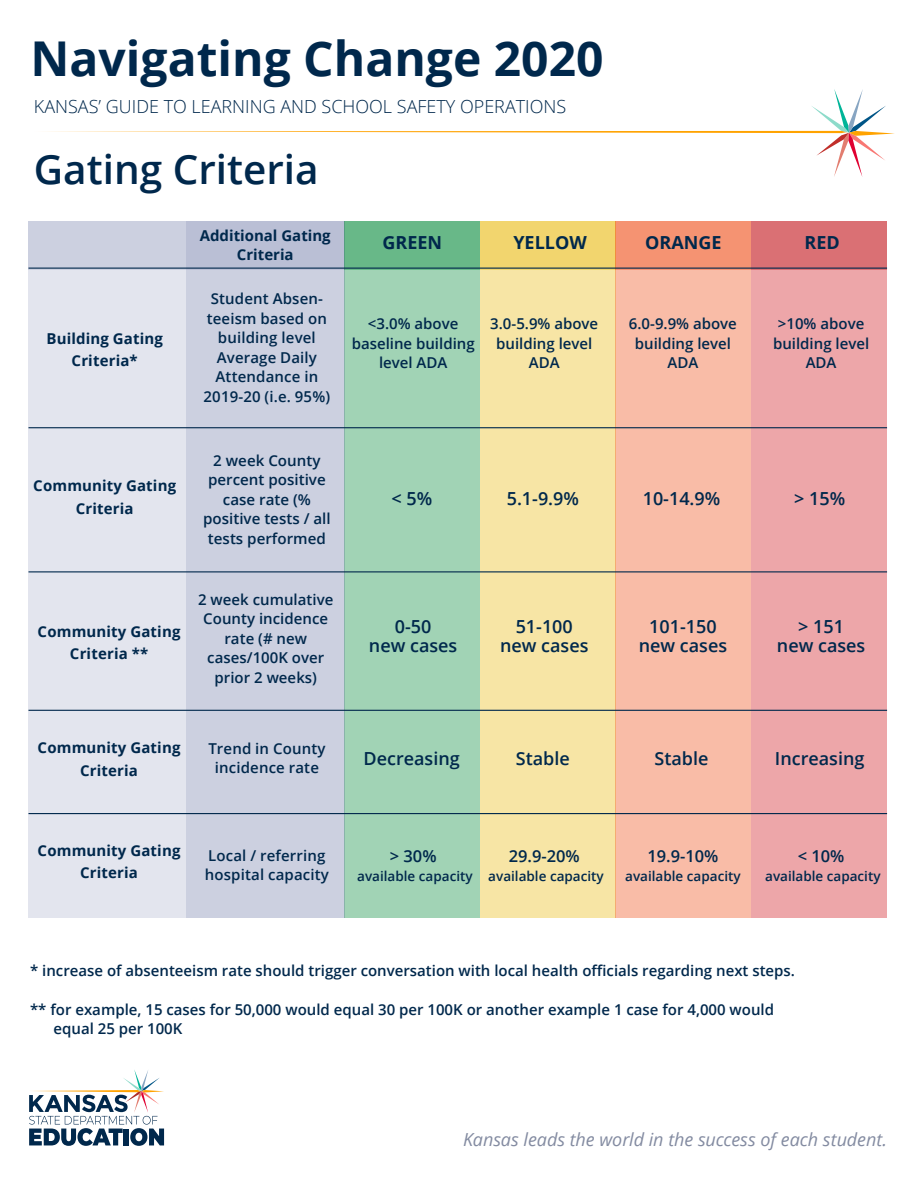
<style>
.page{position:relative;width:918px;height:1188px;background:#fff}
.page>*{position:absolute;margin:0;border:0;box-sizing:border-box;transform-origin:0 0}
.t1{font:700 48px "Open Sans";color:#00284c}
.t2{font:600 40.5px "Open Sans";color:#00284c}
.t3{font:600 18px/19.5px "Open Sans";color:#00284c;text-align:center}
.t4{font:300 18px "Open Sans";color:#00284c}
.t5{font:italic 18px "Open Sans";letter-spacing:-.005em;color:#838ba1}
.t6{font:700 18px "Open Sans";color:#00284c}
.t7{font:600 16.5px "Open Sans";color:#00284c}
.t8{font:600 15px/19.5px "Open Sans";color:#00284c;text-align:center}
.t9{font:700 15px/22.5px "Open Sans";letter-spacing:.01em;color:#00284c;text-align:center}
.t10{font:600 13.5px "Open Sans";color:#00284c}
</style>
<div class="page">
<div style="left:28px;top:221px;width:317px;height:697px;background:#e3e5ee"></div>
<div style="left:345px;top:221px;width:135px;height:697px;background:#a1d3b5"></div>
<div style="left:187px;top:221px;width:158px;height:697px;background:#ccd0e0"></div>
<div style="left:751px;top:221px;width:136px;height:697px;background:#eda6a9"></div>
<div style="left:480px;top:221px;width:136px;height:697px;background:#f7e5a5"></div>
<div style="left:616px;top:221px;width:135px;height:697px;background:#f9bca7"></div>
<svg style="left:29px;top:1070px;width:135px;height:76px"></svg>
<svg style="left:49px;top:89px;width:846px;height:88px"></svg>
<hr style="left:28px;top:427px;width:859px;height:1px;background:#00284c">
<hr style="left:28px;top:571px;width:859px;height:1px;background:#00284c">
<hr style="left:28px;top:710px;width:859px;height:1px;background:#00284c">
<hr style="left:28px;top:813px;width:859px;height:1px;background:#00284c">
<svg style="left:28px;top:221px;width:317px;height:47px;background:#c0c5d8"></svg>
<div style="left:751px;top:221px;width:136px;height:48px;background:#da7074"></div>
<div style="left:345px;top:221px;width:135px;height:48px;background:#68b888"></div>
<div style="left:480px;top:221px;width:136px;height:48px;background:#f2d56e"></div>
<div style="left:616px;top:221px;width:135px;height:48px;background:#f59372"></div>
<hr style="left:28px;top:268px;width:859px;height:1px;background:#00284c">
<h1 class="t1" style="left:31px;top:24px;width:574px">Navigating Change 2020</h1>
<p class="t4" style="left:34px;top:94px;width:534px">KANSAS’ GUIDE TO LEARNING AND SCHOOL SAFETY OPERATIONS</p>
<h2 class="t2" style="left:34px;top:142px;width:286px">Gating Criteria</h2>
<p class="t9" style="left:46px;top:327px;width:118px">Building Gating<br>Criteria*</p>
<p class="t9" style="left:200px;top:225px;width:133px;line-height:19.5px">Additional Gating<br>Criteria</p>
<p class="t6" style="left:513px;top:230px;width:75px">YELLOW</p>
<p class="t6" style="left:645px;top:230px;width:78px">ORANGE</p>
<p class="t6" style="left:805px;top:229px;width:37px">RED</p>
<p class="t6" style="left:383px;top:230px;width:61px">GREEN</p>
<p class="t8" style="left:204px;top:289px;width:128px">Student Absen&shy;teeism based on building level<br>Average Daily<br>Attendance in<br>2019-20 (i.e. 95%)</p>
<p class="t8" style="left:352px;top:314px;width:125px">&lt;3.0% above baseline building level ADA</p>
<p class="t8" style="left:490px;top:314px;width:110px">3.0-5.9% above building level<br>ADA</p>
<p class="t8" style="left:629px;top:314px;width:110px">6.0-9.9% above building level<br>ADA</p>
<p class="t8" style="left:773px;top:314px;width:98px">&gt;10% above building level<br>ADA</p>
<p class="t9" style="left:33px;top:474px;width:144px">Community Gating<br>Criteria</p>
<p class="t8" style="left:203px;top:450px;width:129px">2 week County percent positive case rate (% positive tests / all tests performed</p>
<p class="t9" style="left:38px;top:620px;width:144px">Community Gating<br>Criteria **</p>
<p class="t8" style="left:198px;top:589px;width:137px">2 week cumulative<br>County incidence rate (# new cases/100K over prior 2 weeks)</p>
<p class="t3" style="left:391px;top:488px;width:42px">&lt; 5%</p>
<p class="t3" style="left:507px;top:488px;width:74px">5.1-9.9%</p>
<p class="t3" style="left:643px;top:488px;width:79px">10-14.9%</p>
<p class="t3" style="left:794px;top:488px;width:53px">&gt; 15%</p>
<p class="t3" style="left:369px;top:616px;width:90px">0-50<br>new cases</p>
<p class="t3" style="left:500px;top:616px;width:90px">51-100 new cases</p>
<p class="t3" style="left:639px;top:616px;width:90px">101-150 new cases</p>
<p class="t3" style="left:777px;top:616px;width:90px">&gt; 151<br>new cases</p>
<p class="t9" style="left:38px;top:736px;width:144px">Community Gating<br>Criteria</p>
<p class="t8" style="left:208px;top:738px;width:119px">Trend in County incidence rate</p>
<p class="t3" style="left:364px;top:748px;width:98px">Decreasing</p>
<p class="t3" style="left:516px;top:748px;width:56px">Stable</p>
<p class="t3" style="left:654px;top:748px;width:56px">Stable</p>
<p class="t3" style="left:775px;top:748px;width:91px">Increasing</p>
<p class="t9" style="left:38px;top:839px;width:144px">Community Gating<br>Criteria</p>
<p class="t8" style="left:205px;top:845px;width:126px;text-align:left">Local / referring hospital capacity</p>
<p class="t7" style="left:390px;top:845px;width:48px">&gt; 30%</p>
<p class="t10" style="left:357px;top:867px;width:117px">available capacity</p>
<p class="t7" style="left:509px;top:845px;width:73px">29.9-20%</p>
<p class="t10" style="left:488px;top:867px;width:117px">available capacity</p>
<p class="t7" style="left:647px;top:845px;width:73px">19.9-10%</p>
<p class="t10" style="left:625px;top:867px;width:117px">available capacity</p>
<p class="t7" style="left:798px;top:845px;width:48px">&lt; 10%</p>
<p class="t10" style="left:765px;top:867px;width:117px">available capacity</p>
<p class="t8" style="left:30px;top:960px;width:766px">* increase of absenteeism rate should trigger conversation with local health officials regarding next steps.</p>
<p class="t8" style="left:54px;top:999px;width:722px;text-align:left;text-indent:-23px">** for example, 15 cases for 50,000 would equal 30 per 100K or another example 1 case for 4,000 would equal 25 per 100K</p>
<p class="t5" style="left:463px;top:1127px;width:425px">Kansas leads the world in the success of each student.</p>
</div>
